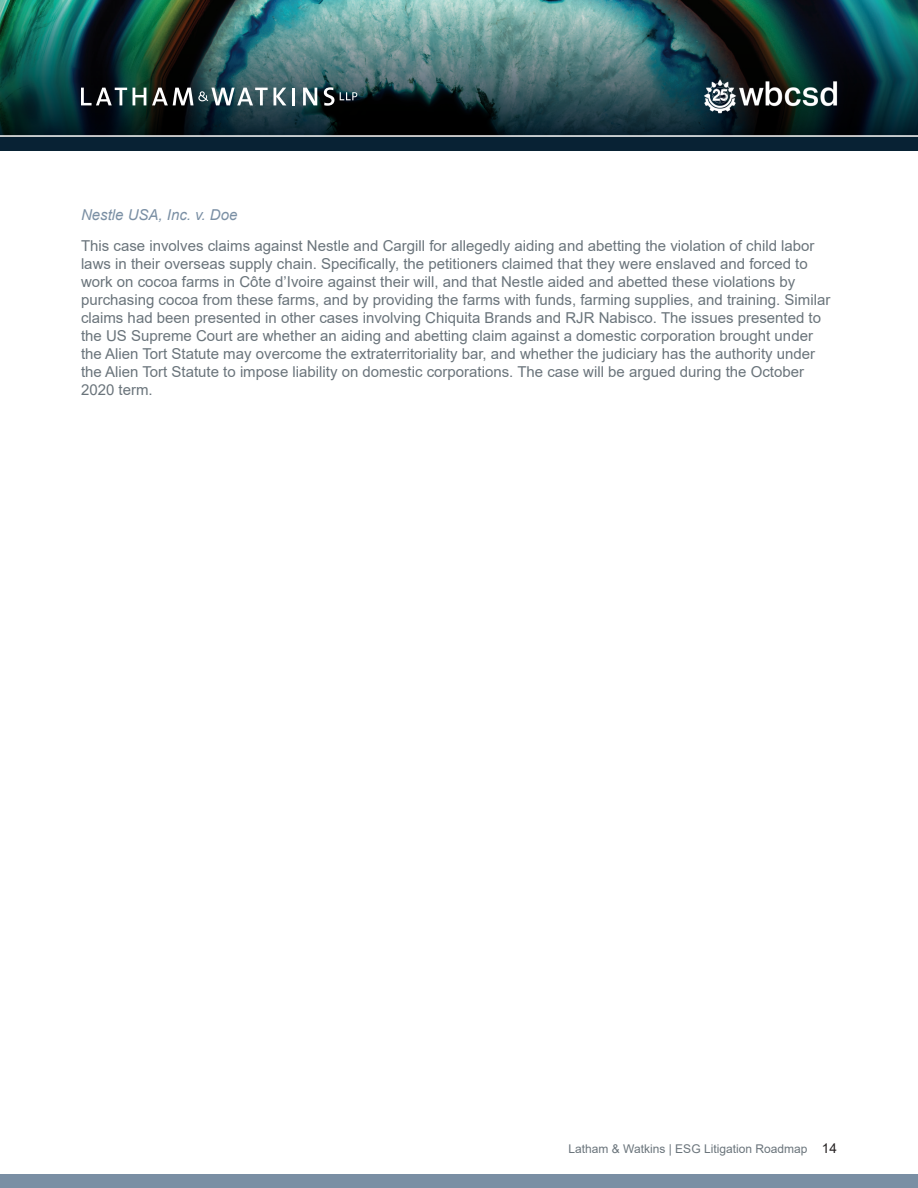
<style>
.page{position:relative;width:918px;height:1188px;background:#fff}
.page>*{position:absolute;margin:0;border:0;box-sizing:border-box;transform-origin:0 0}
.t1{font:15px/18px "Arial";color:#6a747b}
.t2{font:italic 15px "Arial";color:#7a8fa4}
.t3{font:12px "Arial";color:#6a747b}
.s1{font-size:13.5px;color:#231f20}
</style>
<div class="page">
<img style="left:0;top:0;width:918px;height:135px">
<div style="left:0;top:137px;width:918px;height:13px;background:#082234"></div>
<div style="left:0;top:1174px;width:918px;height:14px;background:#7a8fa4"></div>
<svg style="left:133px;top:88px;width:13px;height:17px"></svg>
<svg style="left:81px;top:88px;width:46px;height:17px"></svg>
<svg style="left:324px;top:87px;width:10px;height:19px"></svg>
<svg style="left:303px;top:88px;width:14px;height:17px"></svg>
<hr style="left:292px;top:88px;width:3px;height:17px;background:#fff">
<svg style="left:274px;top:88px;width:12px;height:17px"></svg>
<svg style="left:152px;top:88px;width:116px;height:17px"></svg>
<svg style="left:340px;top:92px;width:17px;height:8px"></svg>
<img style="left:692px;top:74px;width:156px;height:42px">
<p class="t2" style="left:81px;top:205px;width:158px">Nestle USA, Inc. v. Doe</p>
<p class="t1" style="left:81px;top:237px;width:751px">This case involves claims against Nestle and Cargill for allegedly aiding and abetting the violation of child labor laws in their overseas supply chain. Specifically, the petitioners claimed that they were enslaved and forced to work on cocoa farms in Côte d’Ivoire against their will, and that Nestle aided and abetted these violations by purchasing cocoa from these farms, and by providing the farms with funds, farming supplies, and training. Similar claims had been presented in other cases involving Chiquita Brands and RJR Nabisco. The issues presented to the US Supreme Court are whether an aiding and abetting claim against a domestic corporation brought under the Alien Tort Statute may overcome the extraterritoriality bar, and whether the judiciary has the authority under the Alien Tort Statute to impose liability on domestic corporations. The case will be argued during the October 2020 term.</p>
<p class="t3" style="left:569px;top:1140px;width:270px">Latham &amp; Watkins | ESG Litigation Roadmap <span class="s1">14</span></p>
</div>
